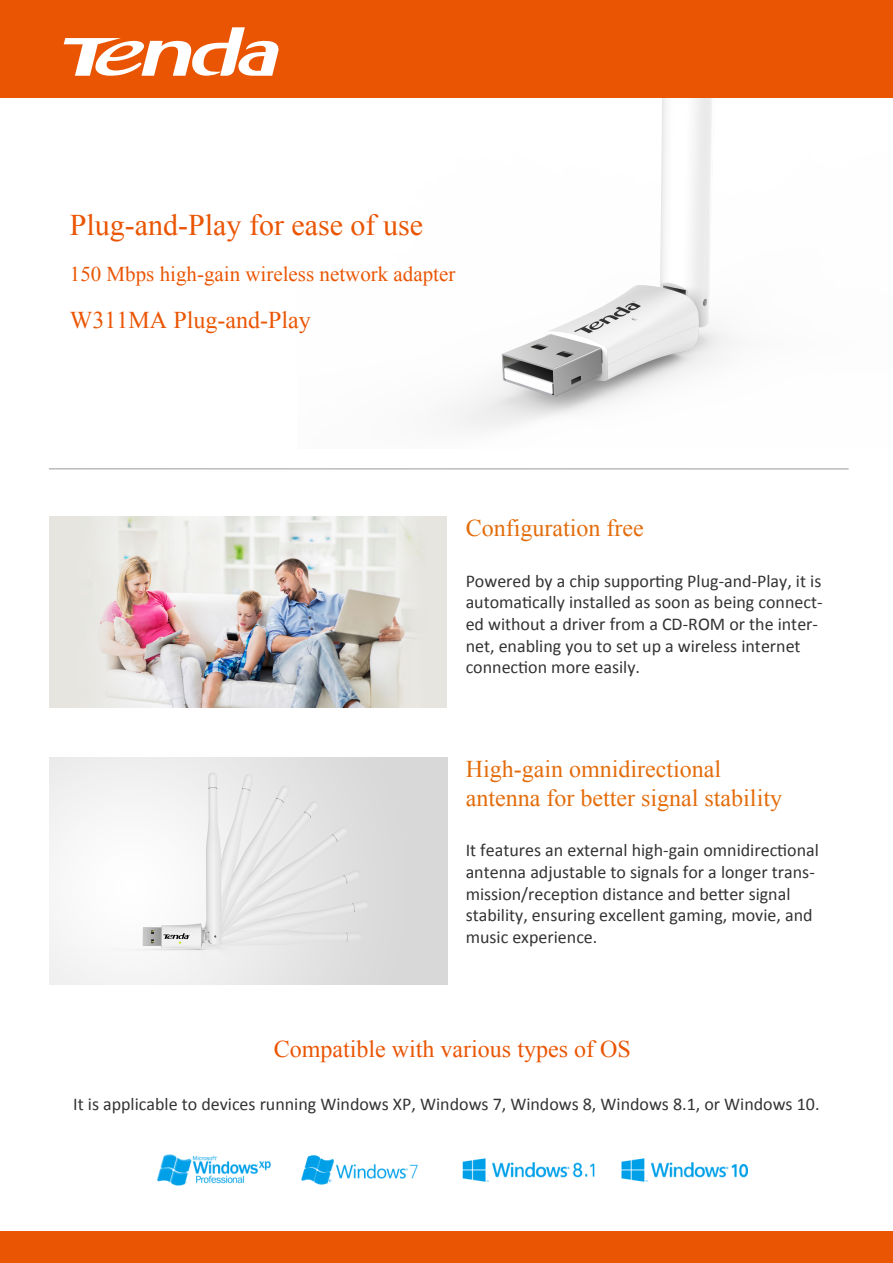
<style>
.page{position:relative;width:893px;height:1263px;background:#fff}
.page>*{position:absolute;margin:0;border:0;box-sizing:border-box;transform-origin:0 0}
.t1{font:30px "Times New Roman";color:#ea5504}
.t2{font:24px/28.8px "Times New Roman";color:#e36c0a}
.t3{font:24px "Times New Roman";color:#ea5504}
.t4{font:21px "Times New Roman";color:#ea5504}
.t5{font:18px/21.6px "Calibri";color:#333}
</style>
<div class="page">
<hr style="left:49px;top:468px;width:799px;height:1px;background:#a5a5a5">
<img style="left:49px;top:516px;width:398px;height:191px">
<img style="left:452px;top:98px;width:280px;height:332px">
<div style="left:0;top:0;width:893px;height:98px;background:#ea5504"></div>
<div style="left:0;top:1231px;width:893px;height:32px;background:#ea5504"></div>
<svg style="left:64px;top:27px;width:215px;height:49px"></svg>
<img style="left:157px;top:1155px;width:590px;height:31px">
<img style="left:49px;top:757px;width:399px;height:227px">
<h1 class="t1" style="left:70px;top:204px;width:355px">Plug-and-Play for ease of use</h1>
<p class="t4" style="left:70px;top:260px;width:387px">150 Mbps high-gain wireless network adapter</p>
<h2 class="t3" style="left:70px;top:304px;width:242px">W311MA Plug-and-Play</h2>
<h2 class="t2" style="left:466px;top:514px;width:180px">Configuration free</h2>
<p class="t5" style="left:466px;top:570px;width:359px">Powered by a chip supporting Plug-and-Play, it is automatically installed as soon as being connect&shy;ed without a driver from a CD-ROM or the inter&shy;net, enabling you to set up a wireless internet connection more easily.</p>
<h2 class="t2" style="left:466px;top:754px;width:318px">High-gain omnidirectional antenna for better signal stability</h2>
<p class="t5" style="left:466px;top:840px;width:355px">It features an external high-gain omnidirectional antenna adjustable to signals for a longer trans&shy;mission/reception distance and better signal stability, ensuring excellent gaming, movie, and music experience.</p>
<h2 class="t3" style="left:274px;top:1032px;width:359px">Compatible with various types of OS</h2>
<p class="t5" style="left:73px;top:1093px;width:748px">It is applicable to devices running Windows XP, Windows 7, Windows 8, Windows 8.1, or Windows 10.</p>
</div>
